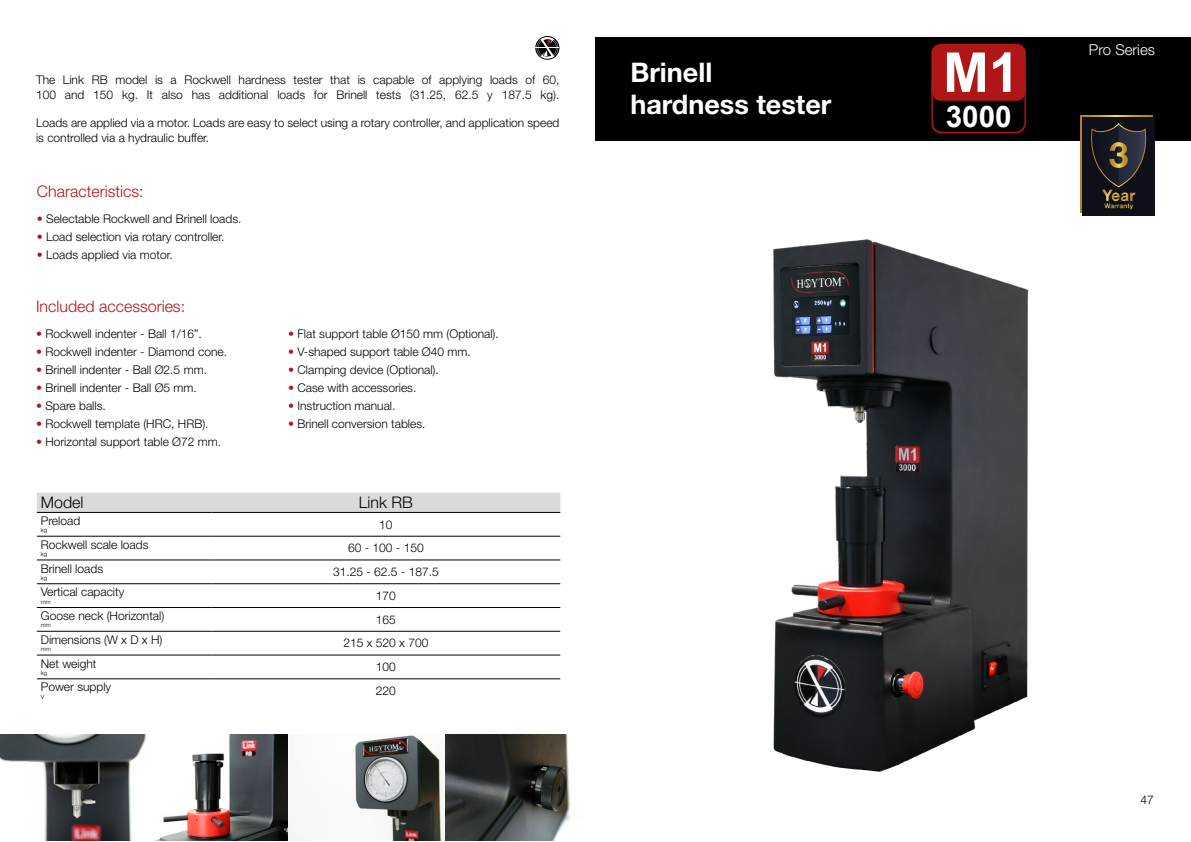
<style>
.page{position:relative;width:1191px;height:842px;background:#fff}
.page>*{position:absolute;margin:0;border:0;box-sizing:border-box;transform-origin:0 0}
.t1{font:700 55px "Arial";color:#fff}
.t2{font:700 29.7px "Arial";color:#fff}
.t3{font:700 27px/32.4px "Helvetica Neue LT Std";color:#fff}
.t4{font:300 16px "Helvetica Neue LT Std";color:#af1615}
.t5{font:300 16px "Helvetica Neue LT Std";color:#000}
.t6{font:300 15px "Helvetica Neue LT Std";color:#fff}
.t7{font:300 12px/14.4px "Helvetica Neue LT Std";color:#000}
.t8{font:300 6px "Helvetica Neue LT Std";color:#000}
.s1{color:#af1615}
</style>
<div class="page">
<img style="left:0;top:735px;width:571px;height:106px">
<svg style="left:535px;top:36px;width:24px;height:24px"></svg>
<svg style="left:535px;top:37px;width:24px;height:22px"></svg>
<div style="left:37px;top:493px;width:523px;height:19px;background:#dadada"></div>
<hr style="left:37px;top:512px;width:174px;height:1px;background:#000">
<hr style="left:211px;top:512px;width:349px;height:1px;background:#000">
<hr style="left:37px;top:536px;width:174px;height:1px;background:#000">
<hr style="left:211px;top:536px;width:349px;height:1px;background:#000">
<hr style="left:37px;top:560px;width:174px;height:1px;background:#000">
<hr style="left:211px;top:560px;width:349px;height:1px;background:#000">
<hr style="left:37px;top:583px;width:174px;height:1px;background:#000">
<hr style="left:211px;top:583px;width:349px;height:1px;background:#000">
<hr style="left:37px;top:607px;width:174px;height:1px;background:#000">
<hr style="left:211px;top:607px;width:349px;height:1px;background:#000">
<hr style="left:37px;top:631px;width:174px;height:1px;background:#000">
<hr style="left:211px;top:631px;width:349px;height:1px;background:#000">
<hr style="left:37px;top:655px;width:174px;height:1px;background:#000">
<hr style="left:211px;top:655px;width:349px;height:1px;background:#000">
<hr style="left:37px;top:678px;width:174px;height:1px;background:#000">
<hr style="left:211px;top:678px;width:349px;height:1px;background:#000">
<div style="left:595px;top:37px;width:596px;height:103px;background:#000"></div>
<img style="left:773px;top:239px;width:256px;height:533px">
<svg style="left:931px;top:73px;width:94px;height:60px"></svg>
<div style="left:933px;top:72px;width:91px;height:60px;background:#010102;border-radius:9px"></div>
<div style="left:931px;top:44px;width:94px;height:57px;background:#af1615;border-radius:9px"></div>
<svg style="left:1080px;top:116px;width:72px;height:97px"></svg>
<div style="left:1082px;top:118px;width:73px;height:97px;background:#0e0f19"></div>
<svg style="left:1091px;top:123px;width:56px;height:86px"></svg>
<p class="t7" style="left:36px;top:72px;width:525px">The Link RB model is a Rockwell hardness tester that is capable of applying loads of 60,<br>100 and 150 kg. It also has additional loads for Brinell tests (31.25, 62.5 y 187.5 kg).</p>
<p class="t7" style="left:36px;top:116px;width:525px">Loads are applied via a motor. Loads are easy to select using a rotary controller, and application speed is controlled via a hydraulic buffer.</p>
<h3 class="t4" style="left:37px;top:182px;width:108px">Characteristics:</h3>
<p class="t7" style="left:37px;top:212px;width:206px"><span class="s1">•</span> Selectable Rockwell and Brinell loads.</p>
<p class="t7" style="left:37px;top:230px;width:189px"><span class="s1">•</span> Load selection via rotary controller.</p>
<p class="t7" style="left:37px;top:248px;width:137px"><span class="s1">•</span> Loads applied via motor.</p>
<h3 class="t4" style="left:36px;top:297px;width:151px">Included accessories:</h3>
<p class="t7" style="left:36px;top:326px;width:167px"><span class="s1">•</span> Rockwell indenter - Ball 1/16”.</p>
<p class="t7" style="left:288px;top:326px;width:212px"><span class="s1">•</span> Flat support table Ø150 mm (Optional).</p>
<p class="t7" style="left:36px;top:344px;width:192px"><span class="s1">•</span> Rockwell indenter - Diamond cone.</p>
<p class="t7" style="left:288px;top:344px;width:184px"><span class="s1">•</span> V-shaped support table Ø40 mm.</p>
<p class="t7" style="left:36px;top:362px;width:172px"><span class="s1">•</span> Brinell indenter - Ball Ø2.5 mm.</p>
<p class="t7" style="left:288px;top:362px;width:152px"><span class="s1">•</span> Clamping device (Optional).</p>
<p class="t7" style="left:36px;top:380px;width:162px"><span class="s1">•</span> Brinell indenter - Ball Ø5 mm.</p>
<p class="t7" style="left:288px;top:380px;width:130px"><span class="s1">•</span> Case with accessories.</p>
<p class="t7" style="left:36px;top:398px;width:71px"><span class="s1">•</span> Spare balls.</p>
<p class="t7" style="left:288px;top:398px;width:109px"><span class="s1">•</span> Instruction manual.</p>
<p class="t7" style="left:36px;top:416px;width:174px"><span class="s1">•</span> Rockwell template (HRC, HRB).</p>
<p class="t7" style="left:288px;top:416px;width:139px"><span class="s1">•</span> Brinell conversion tables.</p>
<p class="t7" style="left:36px;top:434px;width:187px"><span class="s1">•</span> Horizontal support table Ø72 mm.</p>
<h3 class="t5" style="left:41px;top:493px;width:44px">Model</h3>
<h3 class="t5" style="left:359px;top:493px;width:55px">Link RB</h3>
<p class="t7" style="left:41px;top:513px;width:41px">Preload</p>
<p class="t8" style="left:41px;top:526px;width:8px">kg</p>
<p class="t7" style="left:379px;top:517px;width:15px">10</p>
<p class="t7" style="left:41px;top:537px;width:109px">Rockwell scale loads</p>
<p class="t8" style="left:41px;top:550px;width:8px">kg</p>
<p class="t7" style="left:348px;top:541px;width:77px">60 - 100 - 150</p>
<p class="t7" style="left:41px;top:561px;width:64px">Brinell loads</p>
<p class="t8" style="left:41px;top:574px;width:8px">kg</p>
<p class="t7" style="left:333px;top:564px;width:107px">31.25 - 62.5 - 187.5</p>
<p class="t7" style="left:41px;top:585px;width:85px">Vertical capacity</p>
<p class="t8" style="left:41px;top:598px;width:11px">mm</p>
<p class="t7" style="left:376px;top:588px;width:22px">170</p>
<p class="t7" style="left:41px;top:608px;width:125px">Goose neck (Horizontal)</p>
<p class="t8" style="left:41px;top:621px;width:11px">mm</p>
<p class="t7" style="left:376px;top:612px;width:22px">165</p>
<p class="t7" style="left:41px;top:632px;width:123px">Dimensions (W x D x H)</p>
<p class="t8" style="left:41px;top:645px;width:11px">mm</p>
<p class="t7" style="left:343px;top:636px;width:86px">215 x 520 x 700</p>
<p class="t7" style="left:41px;top:656px;width:57px">Net weight</p>
<p class="t8" style="left:41px;top:669px;width:8px">kg</p>
<p class="t7" style="left:376px;top:659px;width:22px">100</p>
<p class="t7" style="left:41px;top:680px;width:72px">Power supply</p>
<p class="t8" style="left:41px;top:693px;width:5px">V</p>
<p class="t7" style="left:376px;top:683px;width:22px">220</p>
<h3 class="t3" style="left:630px;top:55px;width:203px">Brinell hardness tester</h3>
<h1 class="t1" style="left:943px;top:34px;width:78px">M1</h1>
<h2 class="t2" style="left:945px;top:95px;width:68px">3000</h2>
<p class="t6" style="left:1089px;top:40px;width:68px">Pro Series</p>
<p class="t7" style="left:1140px;top:792px;width:15px">47</p>
</div>
